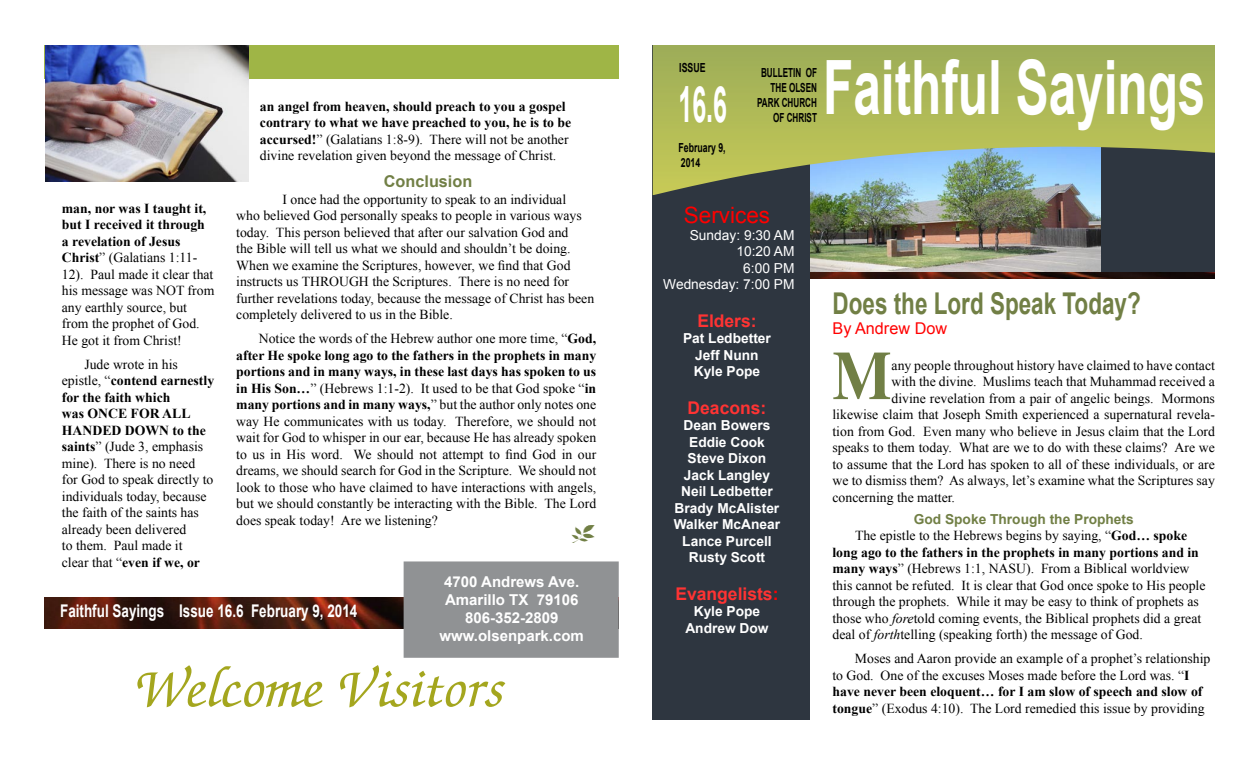
<style>
.page{position:relative;width:1260px;height:765px;background:#fff}
.page>*{position:absolute;margin:0;border:0;box-sizing:border-box;transform-origin:0 0}
.t1{font:700 75px "Arial";color:#fff;scale:.66 1}
.t2{font:700 68.88px "Times";color:#717f45;scale:.91 1}
.t3{font:italic 500 60px "Zapf Chancery";color:#a4a61e}
.t4{font:700 50px "Arial";color:#fff;scale:.5 1}
.t5{font:700 30px "Arial";color:#717f45;scale:.75 1}
.t6{font:22.5px "Arial";color:#f00}
.t7{font:700 17.5px "Arial";color:#fff;scale:.77 1}
.t8{font:700 17.5px "Arial";color:#f33}
.t9{font:16.25px "Arial";color:#f00}
.t10{font:700 16.25px "Arial";color:#717f45}
.t11{font:700 15px/18px "Arial";color:#fff;text-align:center}
.t12{font:13.75px/16.5px "Times New Roman";color:#000}
.t13{font:700 13.75px/16.5px "Times New Roman";color:#000}
.t14{font:700 13.75px/16.5px "Arial";color:#fff;text-align:center}
.t15{font:13.75px/16.5px "Arial";color:#fff;text-align:right}
.t16{font:700 13.75px "Arial";color:#717f45}
.t17{font:700 12.5px/15px "Arial";color:#000;text-align:right;scale:.65 1}
.t18{font:700 12.5px/15px "Arial";color:#000;scale:.7 1}
.s1{font-weight:400}
.s2{font-weight:700}
.s3{color:#f00}
.s4{font-style:italic}
</style>
<div class="page">
<div style="left:45px;top:45px;width:573px;height:34px;background:#9fb546"></div>
<img style="left:810px;top:195px;width:292px;height:78px">
<div style="left:1102px;top:45px;width:113px;height:229px;background:#2e3640"></div>
<div style="left:652px;top:45px;width:158px;height:675px;background:#2e3640"></div>
<svg style="left:652px;top:45px;width:563px;height:150px;background:#9cac67"></svg>
<img style="left:810px;top:273px;width:405px;height:6px">
<img style="left:45px;top:597px;width:359px;height:32px">
<div style="left:405px;top:563px;width:213px;height:94px;background:#909294"></div>
<div style="left:404px;top:561px;width:215px;height:97px;border:2px solid #909294"></div>
<img style="left:45px;top:45px;width:204px;height:136px">
<p class="t13" style="left:260px;top:97px;width:313px">an angel from heaven, should preach to you a gospel contrary to what we have preached to you, he is to be accursed!<span class="s1">” (Galatians 1:8-9). There will not be another divine revelation given beyond the message of Christ.</span></p>
<p class="t10" style="left:384px;top:171px;width:90px">Conclusion</p>
<p class="t12" style="left:236px;top:190px;width:360px;text-indent:46px">I once had the opportunity to speak to an individual<br>who believed God personally speaks to people in various ways today. This person believed that after our salvation God and<br>the Bible will tell us what we should and shouldn’t be doing.<br>When we examine the Scriptures, however, we find that God instructs us THROUGH the Scriptures. There is no need for further revelations today, because the message of Christ has been completely delivered to us in the Bible.</p>
<p class="t12" style="left:236px;top:330px;width:362px;text-align:justify;text-indent:22px">Notice the words of the Hebrew author one more time, “<span class="s2">God, after He spoke long ago to the fathers in the prophets in many portions and in many ways, in these last days has spoken to us in His Son…</span>” (Hebrews 1:1-2). It used to be that God spoke “<span class="s2">in many portions and in many ways,</span>” but the author only notes one way He communicates with us today. Therefore, we should not wait for God to whisper in our ear, because He has already spoken to us in His word. We should not attempt to find God in our dreams, we should search for God in the Scripture. We should not look to those who have claimed to have interactions with angels, but we should constantly be interacting with the Bible. The Lord does speak today! Are we listening?</p>
<p class="t12" style="left:62px;top:200px;width:154px"><span class="s2">man, nor was I taught it, but I received it through a revelation of Jesus<br>Christ</span>” (Galatians 1:11-<br>12). Paul made it clear that his message was NOT from any earthly source, but from the prophet of God.<br>He got it from Christ!</p>
<p class="t12" style="left:62px;top:356px;width:154px;text-indent:23px">Jude wrote in his epistle, “<span class="s2">contend earnestly for the faith which<br>was ONCE FOR ALL<br>HANDED DOWN to the saints</span>” (Jude 3, emphasis mine). There is no need for God to speak directly to individuals today, because the faith of the saints has already been delivered<br>to them. Paul made it<br>clear that “<span class="s2">even if we, or</span></p>
<p class="t7" style="left:60px;top:599px;width:388px">Faithful Sayings Issue 16.6 February 9, 2014</p>
<p class="t11" style="left:440px;top:573px;width:146px">4700 Andrews Ave.<br>Amarillo TX 79106<br>806-352-2809 www.olsenpark.com</p>
<h3 class="t3" style="left:136px;top:658px;width:371px">Welcome Visitors</h3>
<p class="t18" style="left:679px;top:61px;width:39px">ISSUE</p>
<h3 class="t4" style="left:678px;top:72px;width:99px">16.6</h3>
<p class="t18" style="left:678px;top:141px;width:69px">February 9,<br>2014</p>
<p class="t17" style="left:757px;top:66px;width:94px">BULLETIN OF<br>THE OLSEN<br>PARK CHURCH<br>OF CHRIST</p>
<h1 class="t1" style="left:823px;top:38px;width:581px">Faithful Sayings</h1>
<h3 class="t6" style="left:684px;top:200px;width:88px">Services</h3>
<p class="t15" style="left:663px;top:227px;width:133px">Sunday: 9:30 AM<br>10:20 AM<br>6:00 PM<br>Wednesday: 7:00 PM</p>
<p class="t8" style="left:697px;top:309px;width:61px">Elders:</p>
<p class="t14" style="left:683px;top:331px;width:89px">Pat Ledbetter<br>Jeff Nunn<br>Kyle Pope</p>
<p class="t8" style="left:688px;top:396px;width:80px">Deacons:</p>
<p class="t14" style="left:674px;top:418px;width:108px">Dean Bowers<br>Eddie Cook<br>Steve Dixon<br>Jack Langley<br>Neil Ledbetter<br>Brady McAlister<br>Walker McAnear<br>Lance Purcell<br>Rusty Scott</p>
<p class="t8" style="left:675px;top:582px;width:105px">Evangelists<span class="s3">:</span></p>
<p class="t14" style="left:685px;top:604px;width:85px">Kyle Pope<br>Andrew Dow</p>
<h3 class="t5" style="left:832px;top:284px;width:413px">Does the Lord Speak Today?</h3>
<p class="t9" style="left:832px;top:317px;width:116px">By Andrew Dow</p>
<h2 class="t2" style="left:832px;top:310px;width:66px">M</h2>
<p class="t12" style="left:892px;top:357px;width:325px">any people throughout history have claimed to have contact</p>
<p class="t12" style="left:892px;top:373px;width:325px">with the divine. Muslims teach that Muhammad received a</p>
<p class="t12" style="left:892px;top:390px;width:325px">divine revelation from a pair of angelic beings. Mormons</p>
<p class="t12" style="left:832px;top:406px;width:384px">likewise claim that Joseph Smith experienced a supernatural revela-</p>
<p class="t12" style="left:832px;top:423px;width:384px">tion from God. Even many who believe in Jesus claim that the Lord</p>
<p class="t12" style="left:832px;top:439px;width:384px">speaks to them today. What are we to do with these claims? Are we</p>
<p class="t12" style="left:832px;top:456px;width:384px">to assume that the Lord has spoken to all of these individuals, or are</p>
<p class="t12" style="left:832px;top:472px;width:384px">we to dismiss them? As always, let’s examine what the Scriptures say</p>
<p class="t12" style="left:832px;top:489px;width:124px">concerning the matter.</p>
<p class="t16" style="left:914px;top:510px;width:222px">God Spoke Through the Prophets</p>
<p class="t12" style="left:832px;top:527px;width:375px;text-indent:23px">The epistle to the Hebrews begins by saying, “<span class="s2">God… spoke long ago to the fathers in the prophets in many portions and in many ways</span>” (Hebrews 1:1, NASU). From a Biblical worldview this cannot be refuted. It is clear that God once spoke to His people through the prophets. While it may be easy to think of prophets as those who <span class="s4">fore</span>told coming events, the Biblical prophets did a great deal of <span class="s4">forth</span>telling (speaking forth) the message of God.</p>
<p class="t12" style="left:832px;top:650px;width:380px;text-indent:22px">Moses and Aaron provide an example of a prophet’s relationship to God. One of the excuses Moses made before the Lord was. “<span class="s2">I have never been eloquent… for I am slow of speech and slow of tongue</span>” (Exodus 4:10). The Lord remedied this issue by providing</p>
</div>
